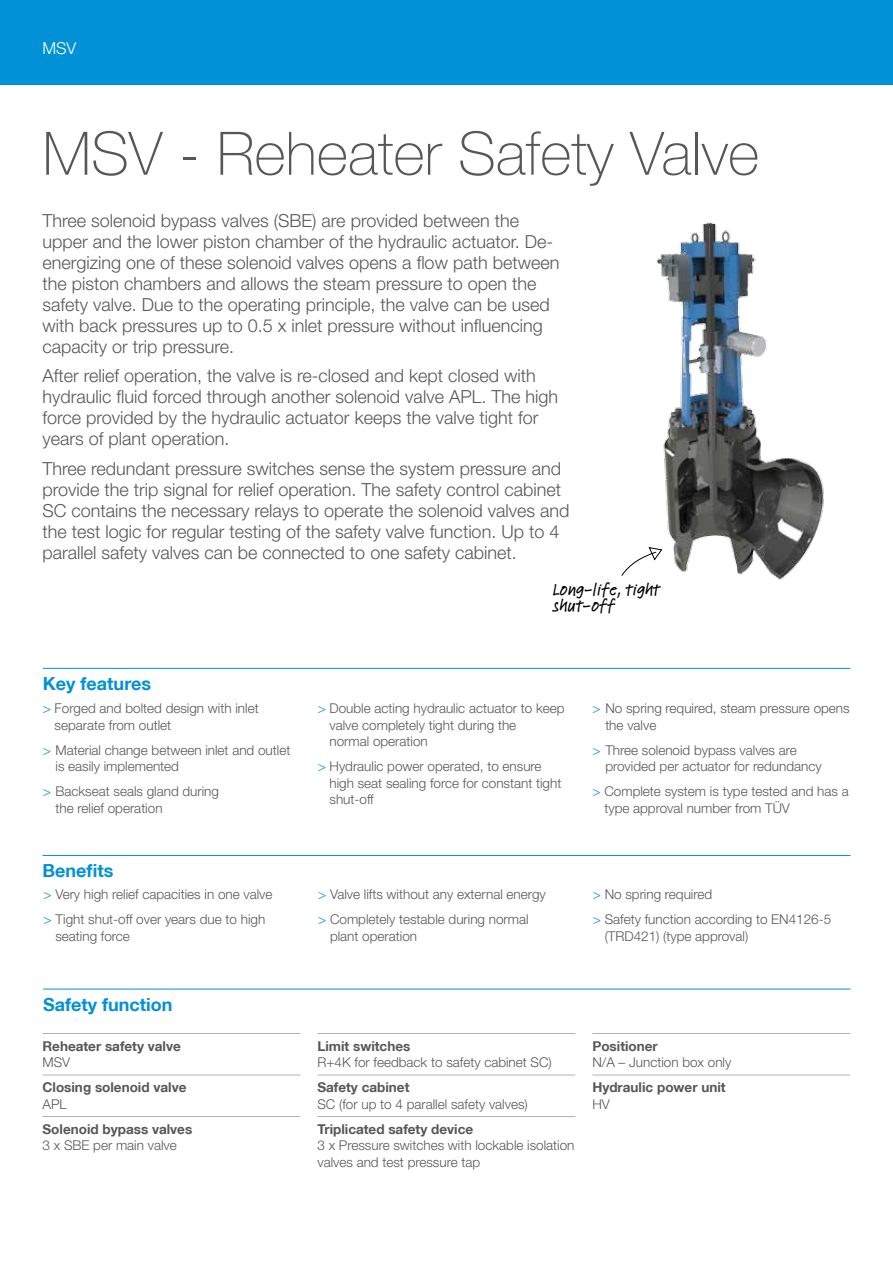
<style>
.page{position:relative;width:893px;height:1263px;background:#fff}
.page>*{position:absolute;margin:0;border:0;box-sizing:border-box;transform-origin:0 0}
.t1{font:100 60px "Helvetica Neue LT";color:#575756}
.t2{font:300 18px/21px "Helvetica Neue LT Std";color:#575756}
.t3{font:700 18px "Helvetica Neue LT";color:#0091d7}
.t4{font:500 18px/16.5px "Feltpen LT";color:#000}
.t5{font:300 16.5px "Helvetica Neue LT Std";color:#fff}
.t6{font:300 13.5px/16.5px "Helvetica Neue LT Std";color:#575756}
.t7{font:700 13.5px "Helvetica Neue LT";color:#575756}
.s1{color:#0091d7}
</style>
<div class="page">
<div style="left:0;top:0;width:893px;height:85px;background:#0091d7"></div>
<img style="left:657px;top:222px;width:167px;height:358px">
<hr style="left:43px;top:668px;width:807px;height:1px;background:#0091d7">
<hr style="left:43px;top:855px;width:807px;height:1px;background:#0091d7">
<svg style="left:621px;top:546px;width:42px;height:31px"></svg>
<hr style="left:43px;top:1033px;width:257px;height:1px;background:#b3b2b2">
<hr style="left:43px;top:1075px;width:257px;height:1px;background:#b3b2b2">
<hr style="left:43px;top:1116px;width:257px;height:1px;background:#b3b2b2">
<hr style="left:317px;top:1033px;width:258px;height:1px;background:#b3b2b2">
<hr style="left:317px;top:1075px;width:258px;height:1px;background:#b3b2b2">
<hr style="left:317px;top:1116px;width:258px;height:1px;background:#b3b2b2">
<hr style="left:592px;top:1033px;width:258px;height:1px;background:#b3b2b2">
<hr style="left:592px;top:1075px;width:258px;height:1px;background:#b3b2b2">
<hr style="left:43px;top:988px;width:807px;height:1px;background:#0091d7">
<p class="t5" style="left:43px;top:38px;width:35px">MSV</p>
<h1 class="t1" style="left:43px;top:119px;width:718px">MSV - Reheater Safety Valve</h1>
<p class="t2" style="left:43px;top:210px;width:518px">Three solenoid bypass valves (SBE) are provided between the upper and the lower piston chamber of the hydraulic actuator. De&shy;energizing one of these solenoid valves opens a flow path between the piston chambers and allows the steam pressure to open the safety valve. Due to the operating principle, the valve can be used with back pressures up to 0.5 x inlet pressure without influencing capacity or trip pressure.</p>
<h2 class="t2" style="left:43px;top:365px;width:517px">After relief operation, the valve is re-closed and kept closed with hydraulic fluid forced through another solenoid valve APL. The high force provided by the hydraulic actuator keeps the valve tight for years of plant operation.</h2>
<p class="t2" style="left:43px;top:458px;width:528px">Three redundant pressure switches sense the system pressure and provide the trip signal for relief operation. The safety control cabinet SC contains the necessary relays to operate the solenoid valves and the test logic for regular testing of the safety valve function. Up to 4 parallel safety valves can be connected to one safety cabinet.</p>
<h2 class="t3" style="left:43px;top:672px;width:110px">Key features</h2>
<p class="t6" style="left:55px;top:700px;width:206px;text-indent:-12px"><span class="s1">&gt;</span> Forged and bolted design with inlet separate from outlet</p>
<p class="t6" style="left:56px;top:741px;width:236px;text-indent:-13px"><span class="s1">&gt;</span> Material change between inlet and outlet is easily implemented</p>
<p class="t6" style="left:56px;top:783px;width:165px;text-indent:-13px"><span class="s1">&gt;</span> Backseat seals gland during the relief operation</p>
<h2 class="t3" style="left:43px;top:860px;width:73px">Benefits</h2>
<p class="t6" style="left:44px;top:882px;width:230px;line-height:25px"><span class="s1">&gt;</span> Very high relief capacities in one valve <span class="s1">&gt;</span> Tight shut-off over years due to high</p>
<p class="t6" style="left:55px;top:928px;width:76px">seating force</p>
<h2 class="t3" style="left:43px;top:993px;width:131px">Safety function</h2>
<p class="t7" style="left:43px;top:1038px;width:140px">Reheater safety valve</p>
<p class="t6" style="left:43px;top:1054px;width:29px">MSV</p>
<p class="t7" style="left:43px;top:1079px;width:145px">Closing solenoid valve</p>
<p class="t6" style="left:43px;top:1095px;width:26px">APL</p>
<p class="t7" style="left:43px;top:1121px;width:151px">Solenoid bypass valves</p>
<p class="t6" style="left:43px;top:1137px;width:136px">3 x SBE per main valve</p>
<h2 class="t4" style="left:553px;top:580px;width:109px">Long-life, tight shut-off</h2>
<p class="t6" style="left:329px;top:700px;width:237px;text-indent:-12px"><span class="s1">&gt;</span> Double acting hydraulic actuator to keep valve completely tight during the<br>normal operation</p>
<p class="t6" style="left:329px;top:758px;width:233px;text-indent:-12px"><span class="s1">&gt;</span> Hydraulic power operated, to ensure high seat sealing force for constant tight shut-off</p>
<p class="t6" style="left:605px;top:700px;width:246px;text-indent:-13px"><span class="s1">&gt;</span> No spring required, steam pressure opens the valve</p>
<p class="t6" style="left:605px;top:741px;width:218px;text-indent:-13px"><span class="s1">&gt;</span> Three solenoid bypass valves are provided per actuator for redundancy</p>
<p class="t6" style="left:604px;top:783px;width:246px;text-indent:-12px"><span class="s1">&gt;</span> Complete system is type tested and has a type approval number from TÜV</p>
<p class="t6" style="left:318px;top:882px;width:229px;line-height:25px"><span class="s1">&gt;</span> Valve lifts without any external energy <span class="s1">&gt;</span> Completely testable during normal</p>
<p class="t6" style="left:330px;top:928px;width:89px">plant operation</p>
<p class="t6" style="left:593px;top:882px;width:240px;line-height:25px"><span class="s1">&gt;</span> No spring required<br><span class="s1">&gt;</span> Safety function according to EN4126-5</p>
<p class="t6" style="left:605px;top:928px;width:145px">(TRD421) (type approval)</p>
<p class="t7" style="left:317px;top:1038px;width:94px">Limit switches</p>
<p class="t6" style="left:317px;top:1054px;width:236px">R+4K for feedback to safety cabinet SC)</p>
<p class="t7" style="left:317px;top:1079px;width:94px">Safety cabinet</p>
<p class="t6" style="left:317px;top:1095px;width:212px">SC (for up to 4 parallel safety valves)</p>
<p class="t7" style="left:317px;top:1121px;width:157px">Triplicated safety device</p>
<p class="t6" style="left:317px;top:1137px;width:259px">3 x Pressure switches with lockable isolation valves and test pressure tap</p>
<p class="t7" style="left:592px;top:1038px;width:67px">Positioner</p>
<p class="t6" style="left:592px;top:1054px;width:141px">N/A – Junction box only</p>
<p class="t7" style="left:592px;top:1079px;width:135px">Hydraulic power unit</p>
<p class="t6" style="left:592px;top:1095px;width:19px">HV</p>
</div>
